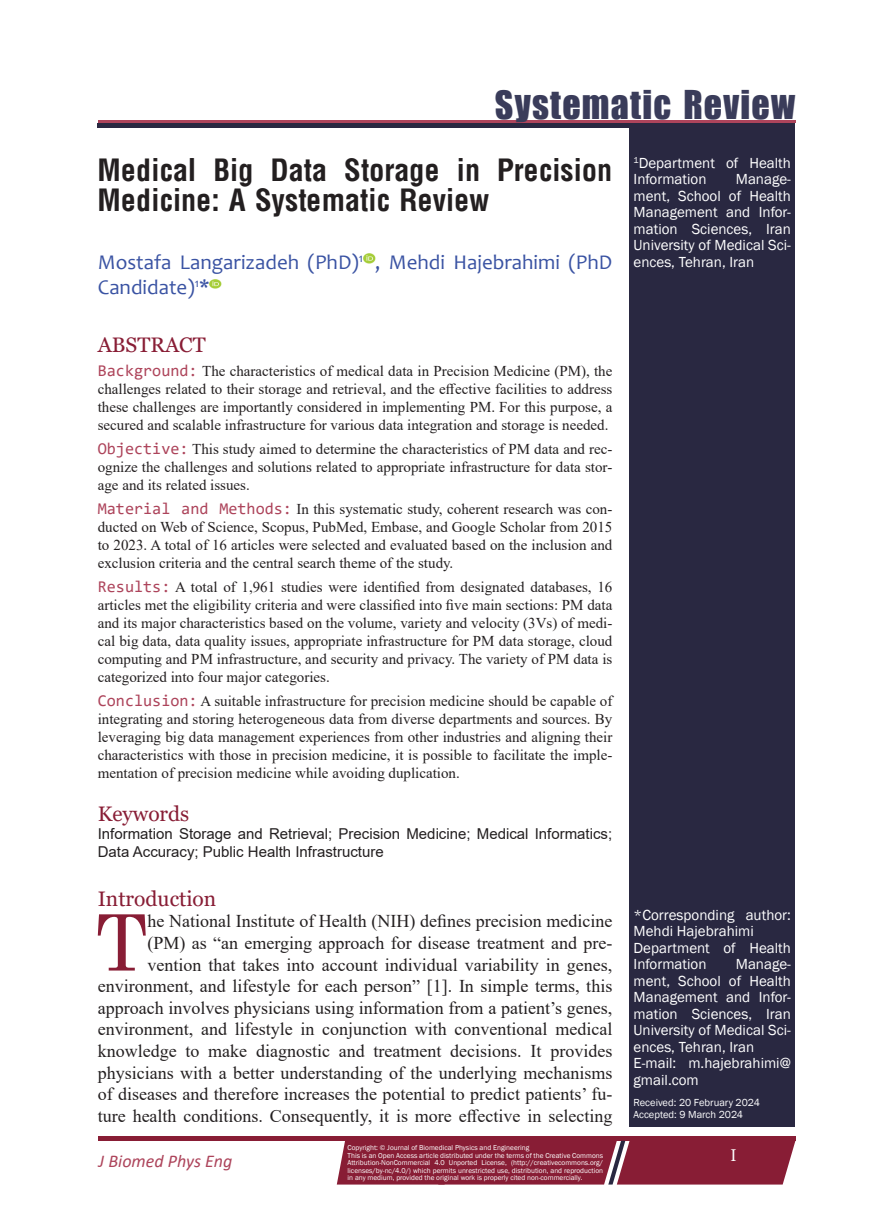
<style>
.page{position:relative;width:893px;height:1212px;background:#fff}
.page>*{position:absolute;margin:0;border:0;box-sizing:border-box;transform-origin:0 0}
.First_Paragraph{font:77.85px "Century Schoolbook";color:#881d35}
.Type_of_Article{font:40.5px "Billboard";letter-spacing:.03em;color:#3a3c5a}
.t1{font:700 30px/30px "Arena Condensed";color:#231f20}
.AUTHOR{font:21px/25.2px "Candara";color:#3a53a3}
.Heading{font:21px "Georgia";color:#881d35}
.First_Paragraph-2{font:18px/21.6px "Times New Roman";color:#231f20;text-align:right}
.t2{font:italic 18px "Calibri";color:#ad445b}
.t3{font:18px "Minion Pro";color:#fff}
.Structured_Abstract{font:15px/18px "Times New Roman";color:#231f20;text-align:justify}
.Affiliation{font:15px/16.5px "Franklin Gothic";color:#fff}
.Keywords{font:15px/18px "Arial";color:#231f20}
.Affiliation-2{font:10.5px "Franklin Gothic";color:#fff}
.Affiliation-3{font:7.2px/7.5px "Franklin Gothic";color:#fff;text-align:justify}
.s1{font-family:"Consolas";font-size:16.5px;color:#ae455b}
.s2{font-family:"Consolas";font-size:16.5px;color:#ad445b}
</style>
<div class="page">
<div style="left:98px;top:1136px;width:697px;height:5px;background:#881d35"></div>
<hr style="left:98px;top:120px;width:698px;height:2px;background:#ad445b">
<div style="left:629px;top:126px;width:166px;height:1001px;background:#292841"></div>
<div style="left:98px;top:123px;width:697px;height:5px;background:#292841"></div>
<svg style="left:363px;top:254px;width:12px;height:9px"></svg>
<svg style="left:210px;top:279px;width:12px;height:9px"></svg>
<div style="left:337px;top:1141px;width:458px;height:43px;background:#881d35"></div>
<p class="Type_of_Article" style="left:495px;top:83px;width:302px">Systematic Review</p>
<p class="t1" style="left:98px;top:155px;width:516px">Medical Big Data Storage in Precision<br>Medicine: A Systematic Review</p>
<p class="AUTHOR" style="left:98px;top:249px;width:516px">Mostafa Langarizadeh (PhD)<sup>1</sup> , Mehdi Hajebrahimi (PhD<br>Candidate)<sup>1</sup>*</p>
<p class="Heading" style="left:98px;top:332px;width:109px">ABSTRACT</p>
<p class="Structured_Abstract" style="left:98px;top:361px;width:516px"><span class="s1">Background:</span> The characteristics of medical data in Precision Medicine (PM), the challenges related to their storage and retrieval, and the effective facilities to address these challenges are importantly considered in implementing PM. For this purpose, a secured and scalable infrastructure for various data integration and storage is needed.</p>
<p class="Structured_Abstract" style="left:98px;top:439px;width:516px"><span class="s2">Objective:</span> This study aimed to determine the characteristics of PM data and rec&shy;ognize the challenges and solutions related to appropriate infrastructure for data stor&shy;age and its related issues.</p>
<p class="Structured_Abstract" style="left:98px;top:499px;width:516px"><span class="s2">Material and Methods:</span> In this systematic study, coherent research was con&shy;ducted on Web of Science, Scopus, PubMed, Embase, and Google Scholar from 2015 to 2023. A total of 16 articles were selected and evaluated based on the inclusion and exclusion criteria and the central search theme of the study.</p>
<p class="Structured_Abstract" style="left:98px;top:577px;width:516px"><span class="s2">Results:</span> A total of 1,961 studies were identified from designated databases, 16 articles met the eligibility criteria and were classified into five main sections: PM data and its major characteristics based on the volume, variety and velocity (3Vs) of medi&shy;cal big data, data quality issues, appropriate infrastructure for PM data storage, cloud computing and PM infrastructure, and security and privacy. The variety of PM data is categorized into four major categories.</p>
<p class="Structured_Abstract" style="left:98px;top:692px;width:516px"><span class="s2">Conclusion:</span> A suitable infrastructure for precision medicine should be capable of integrating and storing heterogeneous data from diverse departments and sources. By leveraging big data management experiences from other industries and aligning their characteristics with those in precision medicine, it is possible to facilitate the imple&shy;mentation of precision medicine while avoiding duplication.</p>
<p class="Heading" style="left:98px;top:801px;width:93px">Keywords</p>
<p class="Keywords" style="left:98px;top:825px;width:516px">Information Storage and Retrieval; Precision Medicine; Medical Informatics;<br>Data Accuracy; Public Health Infrastructure</p>
<p class="Heading" style="left:98px;top:886px;width:120px">Introduction</p>
<p class="First_Paragraph" style="left:96px;top:877px;width:53px">T</p>
<p class="First_Paragraph-2" style="left:98px;top:910px;width:516px">he National Institute of Health (NIH) defines precision medicine<br>(PM) as “an emerging approach for disease treatment and pre&shy;vention that takes into account individual variability in genes, environment, and lifestyle for each person” [1]. In simple terms, this approach involves physicians using information from a patient’s genes, environment, and lifestyle in conjunction with conventional medical knowledge to make diagnostic and treatment decisions. It provides physicians with a better understanding of the underlying mechanisms of diseases and therefore increases the potential to predict patients’ fu&shy;ture health conditions. Consequently, it is more effective in selecting</p>
<p class="Affiliation" style="left:634px;top:155px;width:159px"><sup>1</sup>Department of Health<br>Information</p>
<p class="Affiliation" style="left:634px;top:171px;width:159px;text-align:justify;text-indent:102px">Manage&shy;ment, School of Health Management and Infor&shy;mation Sciences, Iran University of Medical Sci&shy;ences, Tehran, Iran</p>
<p class="Affiliation" style="left:634px;top:907px;width:159px">*Corresponding author:<br>Mehdi Hajebrahimi</p>
<p class="Affiliation" style="left:634px;top:940px;width:159px">Department of Health<br>Information</p>
<p class="Affiliation" style="left:634px;top:956px;width:159px;text-align:justify;text-indent:102px">Manage&shy;ment, School of Health Management and Infor&shy;mation Sciences, Iran University of Medical Sci&shy;ences, Tehran, Iran</p>
<p class="Affiliation" style="left:634px;top:1055px;width:159px">E-mail: m.hajebrahimi@ gmail.com</p>
<p class="Affiliation-2" style="left:634px;top:1096px;width:128px">Received: 20 February 2024</p>
<p class="Affiliation-2" style="left:634px;top:1108px;width:111px">Accepted: 9 March 2024</p>
<p class="t2" style="left:99px;top:1148px;width:135px">J Biomed Phys Eng</p>
<p class="Affiliation-3" style="left:348px;top:1144px;width:183px">Copyright: © Journal of Biomedical Physics and Engineering</p>
<p class="Affiliation-3" style="left:348px;top:1151px;width:257px">This is an Open Access article distributed under the terms of the Creative Commons Attribution-NonCommercial 4.0 Unported License, (http://creativecommons.org/ licenses/by-nc/4.0/) which permits unrestricted use, distribution, and reproduction in any medium, provided the original work is properly cited non-commercially.</p>
<p class="t3" style="left:730px;top:1143px;width:8px">I</p>
</div>
